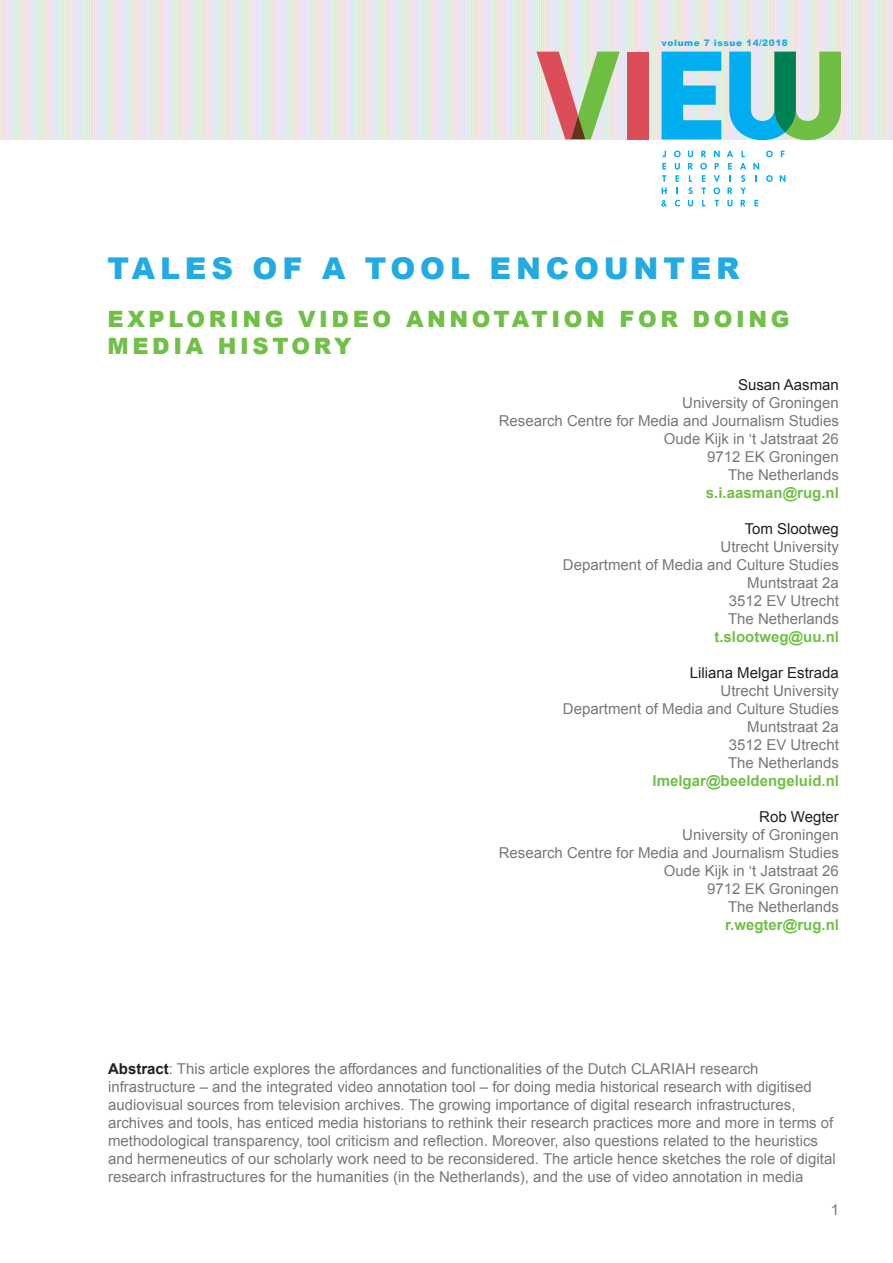
<style>
.page{position:relative;width:893px;height:1263px;background:#fff}
.page>*{position:absolute;margin:0;border:0;box-sizing:border-box;transform-origin:0 0}
.CT{font:900 30px "Arial";letter-spacing:.16em;color:#22abe2}
.CST{font:900 22.5px/27px "Arial";letter-spacing:.16em;color:#70bf47}
.ABS{font:15px/18px "Arial";color:#797877}
.AFF{font:15px "Arial";color:#797877}
.AFF-2{font:700 15px "Arial";color:#70bf47}
.AU{font:15px "Arial";color:#231f20}
.TX{font:900 9px "Arial";letter-spacing:.06em;color:#22abe2}
.s1{font-style:inherit}
.s2{font-weight:700;color:#231f20}
</style>
<div class="page">
<img style="left:0;top:0;width:893px;height:140px">
<div style="left:627px;top:52px;width:22px;height:87px;background:#db4d58"></div>
<svg style="left:662px;top:52px;width:59px;height:87px;background:#38bbec"></svg>
<svg style="left:729px;top:52px;width:112px;height:88px;background:#70c0ab"></svg>
<svg style="left:701px;top:151px;width:5px;height:6px"></svg>
<svg style="left:714px;top:151px;width:6px;height:6px"></svg>
<svg style="left:741px;top:151px;width:4px;height:6px"></svg>
<svg style="left:766px;top:151px;width:7px;height:6px"></svg>
<svg style="left:781px;top:151px;width:3px;height:6px"></svg>
<svg style="left:715px;top:163px;width:4px;height:6px"></svg>
<svg style="left:740px;top:163px;width:6px;height:6px"></svg>
<svg style="left:753px;top:163px;width:6px;height:6px"></svg>
<svg style="left:700px;top:163px;width:7px;height:19px"></svg>
<svg style="left:741px;top:175px;width:4px;height:7px"></svg>
<svg style="left:766px;top:175px;width:7px;height:7px"></svg>
<svg style="left:780px;top:175px;width:5px;height:7px"></svg>
<svg style="left:701px;top:188px;width:5px;height:6px"></svg>
<svg style="left:713px;top:175px;width:7px;height:19px"></svg>
<svg style="left:740px;top:188px;width:6px;height:6px"></svg>
<svg style="left:702px;top:200px;width:3px;height:6px"></svg>
<svg style="left:715px;top:200px;width:4px;height:6px"></svg>
<svg style="left:741px;top:200px;width:5px;height:6px"></svg>
<svg style="left:754px;top:200px;width:4px;height:6px"></svg>
<svg style="left:662px;top:151px;width:4px;height:6px"></svg>
<svg style="left:662px;top:163px;width:4px;height:6px"></svg>
<svg style="left:662px;top:175px;width:4px;height:7px"></svg>
<svg style="left:662px;top:188px;width:5px;height:6px"></svg>
<svg style="left:661px;top:200px;width:6px;height:6px"></svg>
<svg style="left:674px;top:151px;width:7px;height:6px"></svg>
<svg style="left:675px;top:163px;width:5px;height:19px"></svg>
<svg style="left:675px;top:200px;width:5px;height:6px"></svg>
<svg style="left:688px;top:151px;width:5px;height:6px"></svg>
<svg style="left:688px;top:163px;width:5px;height:6px"></svg>
<svg style="left:688px;top:175px;width:5px;height:19px"></svg>
<svg style="left:688px;top:200px;width:5px;height:6px"></svg>
<svg style="left:727px;top:151px;width:6px;height:6px"></svg>
<svg style="left:728px;top:163px;width:4px;height:6px"></svg>
<svg style="left:729px;top:175px;width:2px;height:7px"></svg>
<svg style="left:727px;top:188px;width:5px;height:6px"></svg>
<svg style="left:727px;top:200px;width:5px;height:6px"></svg>
<svg style="left:536px;top:52px;width:84px;height:87px;background:#c6b79d"></svg>
<p class="TX" style="left:661px;top:37px;width:128px">volume 7 issue 14/<span class="s1">2018</span></p>
<p class="CT" style="left:108px;top:246px;width:634px">TALES OF A TOOL ENCOUNTER</p>
<p class="CST" style="left:108px;top:305px;width:683px">EXPLORING VIDEO ANNOTATION FOR DOING<br>MEDIA HISTORY</p>
<p class="AU" style="left:738px;top:375px;width:102px">Susan Aasman</p>
<p class="AFF" style="left:682px;top:393px;width:158px">University of Groningen</p>
<p class="AFF" style="left:499px;top:411px;width:342px">Research Centre for Media and Journalism Studies</p>
<p class="AFF" style="left:664px;top:429px;width:177px">Oude Kijk in ‘t Jatstraat 26</p>
<p class="AFF" style="left:707px;top:447px;width:133px">9712 EK Groningen</p>
<p class="AFF" style="left:728px;top:465px;width:112px">The Netherlands</p>
<p class="AFF-2" style="left:706px;top:483px;width:135px">s.i.aasman@rug.nl</p>
<p class="AU" style="left:745px;top:519px;width:96px">Tom Slootweg</p>
<p class="AFF" style="left:721px;top:537px;width:120px">Utrecht University</p>
<p class="AFF" style="left:563px;top:555px;width:277px">Department of Media and Culture Studies</p>
<p class="AFF" style="left:747px;top:573px;width:93px">Muntstraat 2a</p>
<p class="AFF" style="left:729px;top:591px;width:112px">3512 EV Utrecht</p>
<p class="AFF" style="left:728px;top:609px;width:112px">The Netherlands</p>
<p class="AFF-2" style="left:714px;top:627px;width:126px">t.slootweg@uu.nl</p>
<p class="AU" style="left:690px;top:663px;width:151px">Liliana Melgar Estrada</p>
<p class="AFF" style="left:721px;top:681px;width:120px">Utrecht University</p>
<p class="AFF" style="left:563px;top:699px;width:277px">Department of Media and Culture Studies</p>
<p class="AFF" style="left:747px;top:717px;width:93px">Muntstraat 2a</p>
<p class="AFF" style="left:729px;top:735px;width:112px">3512 EV Utrecht</p>
<p class="AFF" style="left:728px;top:753px;width:112px">The Netherlands</p>
<p class="AFF-2" style="left:653px;top:771px;width:188px">lmelgar@beeldengeluid.nl</p>
<p class="AU" style="left:759px;top:807px;width:81px">Rob Wegter</p>
<p class="AFF" style="left:682px;top:825px;width:158px">University of Groningen</p>
<p class="AFF" style="left:499px;top:843px;width:342px">Research Centre for Media and Journalism Studies</p>
<p class="AFF" style="left:664px;top:861px;width:177px">Oude Kijk in ‘t Jatstraat 26</p>
<p class="AFF" style="left:707px;top:879px;width:133px">9712 EK Groningen</p>
<p class="AFF" style="left:728px;top:897px;width:112px">The Netherlands</p>
<p class="AFF-2" style="left:725px;top:915px;width:115px">r.wegter@rug.nl</p>
<p class="ABS" style="left:108px;top:1060px;width:729px"><span class="s2">Abstract</span>: This article explores the affordances and functionalities of the Dutch CLARIAH research infrastructure – and the integrated video annotation tool – for doing media historical research with digitised audiovisual sources from television archives. The growing importance of digital research infrastructures, archives and tools, has enticed media historians to rethink their research practices more and more in terms of methodological transparency, tool criticism and reflection. Moreover, also questions related to the heuristics and hermeneutics of our scholarly work need to be reconsidered. The article hence sketches the role of digital research infrastructures for the humanities (in the Netherlands), and the use of video annotation in media</p>
<p class="ABS" style="left:831px;top:1201px;width:10px">1</p>
</div>
